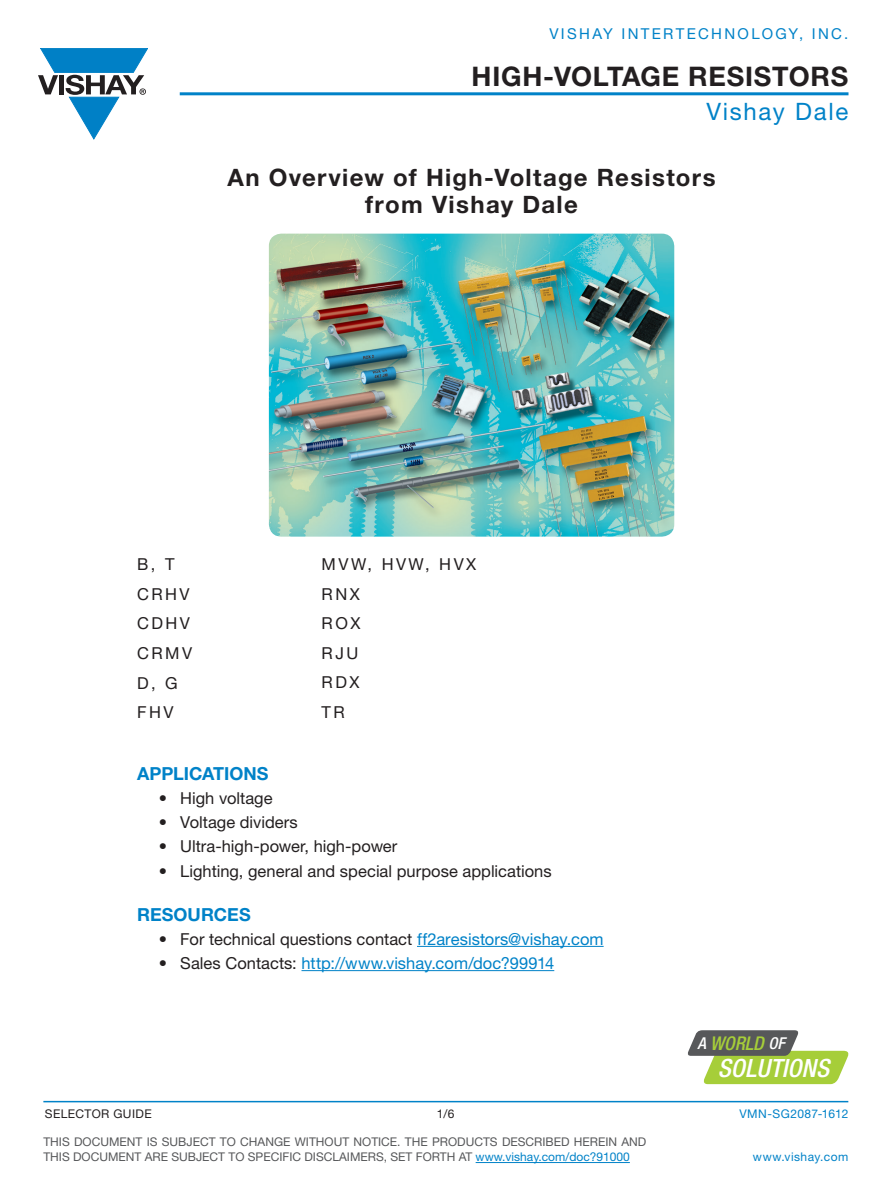
<style>
.page{position:relative;width:891px;height:1188px;background:#fff}
.page>*{position:absolute;margin:0;border:0;box-sizing:border-box;transform-origin:0 0}
.t1{font:700 27px "Helvetica Neue LT Std";letter-spacing:.025em;color:#231f20}
.t2{font:italic 500 condensed 25.2px "Helvetica Neue LT Std";letter-spacing:.005em;color:#fff}
.t3{font:700 24px/27px "Helvetica Neue LT Std";letter-spacing:.055em;color:#231f20;text-align:center}
.t4{font:24px "Helvetica Neue LT Std";letter-spacing:.07em;color:#0082c8}
.t5{font:italic 500 condensed 18.9px "Helvetica Neue LT Std";color:#a6ce39}
.t6{font:700 18px "Helvetica Neue LT Std";color:#0082c8}
.t7{font:16.5px "Helvetica Neue LT Std";color:#231f20}
.t8{font:16.5px "Helvetica Neue LT Std";color:#0082c8}
.t9{font:16.5px/29.7px "Helvetica Neue LT Std";letter-spacing:.15em;color:#231f20}
.t10{font:15px "Helvetica Neue LT Std";letter-spacing:.155em;color:#0082c8}
.t11{font:12px/15px "Helvetica Neue LT Std";color:#57585a}
.t12{font:12px "Helvetica Neue LT Std";letter-spacing:.04em;color:#0082c8}
.t13{font:12px "Helvetica Neue LT Std";letter-spacing:.035em;color:#231f20}
.s1{color:#0082c8}
.s2{color:#231f20}
.s3{font-size:16.35px;color:#fff}
</style>
<div class="page">
<hr style="left:417px;top:946px;width:187px;height:1px;background:#0082c8">
<hr style="left:301px;top:970px;width:253px;height:1px;background:#0082c8">
<svg style="left:38px;top:48px;width:110px;height:91px"></svg>
<hr style="left:180px;top:92px;width:669px;height:3px;background:#0082c8">
<hr style="left:476px;top:1162px;width:154px;height:1px;background:#0082c8">
<hr style="left:43px;top:1101px;width:805px;height:1px;background:#0082c8">
<svg style="left:688px;top:1030px;width:160px;height:54px"></svg>
<img style="left:269px;top:234px;width:405px;height:303px">
<p class="t10" style="left:549px;top:25px;width:300px">VISHAY INTERTECHNOLOGY, INC.</p>
<h1 class="t1" style="left:472px;top:60px;width:378px">HIGH-VOLTAGE RESISTORS</h1>
<h3 class="t4" style="left:706px;top:97px;width:143px">Vishay Dale</h3>
<h3 class="t3" style="left:227px;top:163px;width:490px">An Overview of High-Voltage Resistors from Vishay Dale</h3>
<p class="t9" style="left:137px;top:549px;width:57px">B, T<br>CRHV<br>CDHV<br>CRMV<br>D, G<br>FHV</p>
<p class="t9" style="left:322px;top:549px;width:156px">MVW, HVW, HVX<br>RNX<br>ROX<br>RJU<br>RDX<br>TR</p>
<p class="t6" style="left:137px;top:762px;width:133px">APPLICATIONS</p>
<p class="t7" style="left:159px;top:788px;width:115px">• High voltage</p>
<p class="t7" style="left:159px;top:812px;width:141px">• Voltage dividers</p>
<p class="t7" style="left:159px;top:837px;width:240px">• Ultra-high-power, high-power</p>
<p class="t7" style="left:159px;top:861px;width:395px">• Lighting, general and special purpose applications</p>
<p class="t6" style="left:137px;top:903px;width:115px">RESOURCES</p>
<p class="t7" style="left:159px;top:929px;width:446px">• For technical questions contact <span class="s1">ff2aresistors@vishay.com</span></p>
<p class="t8" style="left:159px;top:953px;width:397px"><span class="s2">• Sales Contacts:</span> http://www.vishay.com/doc?99914</p>
<p class="t5" style="left:697px;top:1032px;width:89px"><span class="s3">A</span> WORLD <span class="s3">OF</span></p>
<h2 class="t2" style="left:718px;top:1053px;width:113px">SOLUTIONS</h2>
<p class="t13" style="left:45px;top:1107px;width:109px">SELECTOR GUIDE</p>
<p class="t13" style="left:437px;top:1107px;width:19px">1/6</p>
<p class="t12" style="left:739px;top:1107px;width:110px">VMN-SG2087-1612</p>
<p class="t11" style="left:43px;top:1134px;width:604px">THIS DOCUMENT IS SUBJECT TO CHANGE WITHOUT NOTICE. THE PRODUCTS DESCRIBED HEREIN AND<br>THIS DOCUMENT ARE SUBJECT TO SPECIFIC DISCLAIMERS, SET FORTH AT <span class="s1">www.vishay.com/doc?91000</span></p>
<p class="t12" style="left:753px;top:1150px;width:97px">www.vishay.com</p>
</div>
